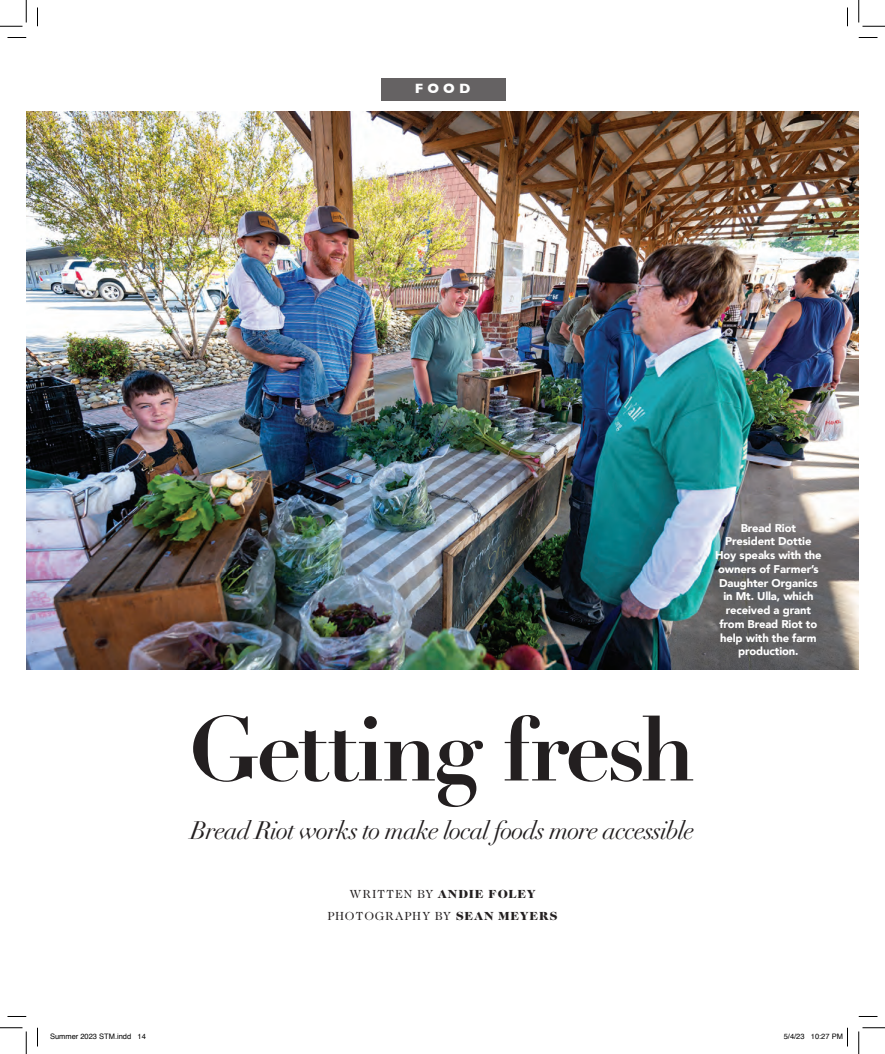
<style>
.page{position:relative;width:885px;height:1054px;background:#fff}
.page>*{position:absolute;margin:0;border:0;box-sizing:border-box;transform-origin:0 0}
.t1{font:700 90px "Didot LT Pro";letter-spacing:-.04em;color:#231f20}
.t2{font:italic 25px "Didot LT Pro";letter-spacing:-.035em;color:#231f20}
.t3{font:700 13.75px "Gill Sans";color:#fff}
.t4{font:11.88px/21.8px "Caslon Two Twenty Four";letter-spacing:.065em;color:#231f20;text-align:center;scale:1.05 1}
.t5{font:900 11.25px/13.8px "Avenir";letter-spacing:-.01em;color:#fff;text-align:center}
.t6{font:7.5px "Helvetica";color:#000}
.s1{font-weight:900}
</style>
<div class="page">
<div style="left:382px;top:78px;width:124px;height:22px;background:#656263"></div>
<img style="left:26px;top:112px;width:833px;height:558px">
<svg style="left:8px;top:37px;width:18px;height:1px"></svg>
<svg style="left:859px;top:37px;width:19px;height:1px"></svg>
<svg style="left:8px;top:1016px;width:18px;height:1px"></svg>
<svg style="left:859px;top:1016px;width:19px;height:1px"></svg>
<svg style="left:37px;top:8px;width:1px;height:18px"></svg>
<svg style="left:37px;top:1028px;width:1px;height:18px"></svg>
<svg style="left:847px;top:8px;width:1px;height:18px"></svg>
<svg style="left:0;top:0;width:27px;height:27px"></svg>
<svg style="left:0;top:1027px;width:27px;height:27px"></svg>
<svg style="left:859px;top:0;width:26px;height:27px"></svg>
<svg style="left:859px;top:1027px;width:26px;height:27px"></svg>
<svg style="left:847px;top:1028px;width:1px;height:18px"></svg>
<p class="t3" style="left:415px;top:77px;width:57px">FOOD</p>
<p class="t5" style="left:715px;top:520px;width:108px">Bread Riot<br>President Dottie<br>Hoy speaks with the owners of Farmer’s<br>Daughter Organics in Mt. Ulla, which received a grant from Bread Riot to help with the farm production.</p>
<h1 class="t1" style="left:189px;top:693px;width:509px">Getting fresh</h1>
<h2 class="t2" style="left:190px;top:814px;width:506px">Bread Riot works to make local foods more accessible</h2>
<p class="t4" style="left:327px;top:883px;width:221px">WRITTEN BY <span class="s1">ANDIE FOLEY<br></span>PHOTOGRAPHY BY <span class="s1">SEAN MEYERS</span></p>
<p class="t6" style="left:50px;top:1030px;width:97px">Summer 2023 STM.indd 14</p>
<p class="t6" style="left:784px;top:1030px;width:61px">5/4/23 10:27 PM</p>
</div>
